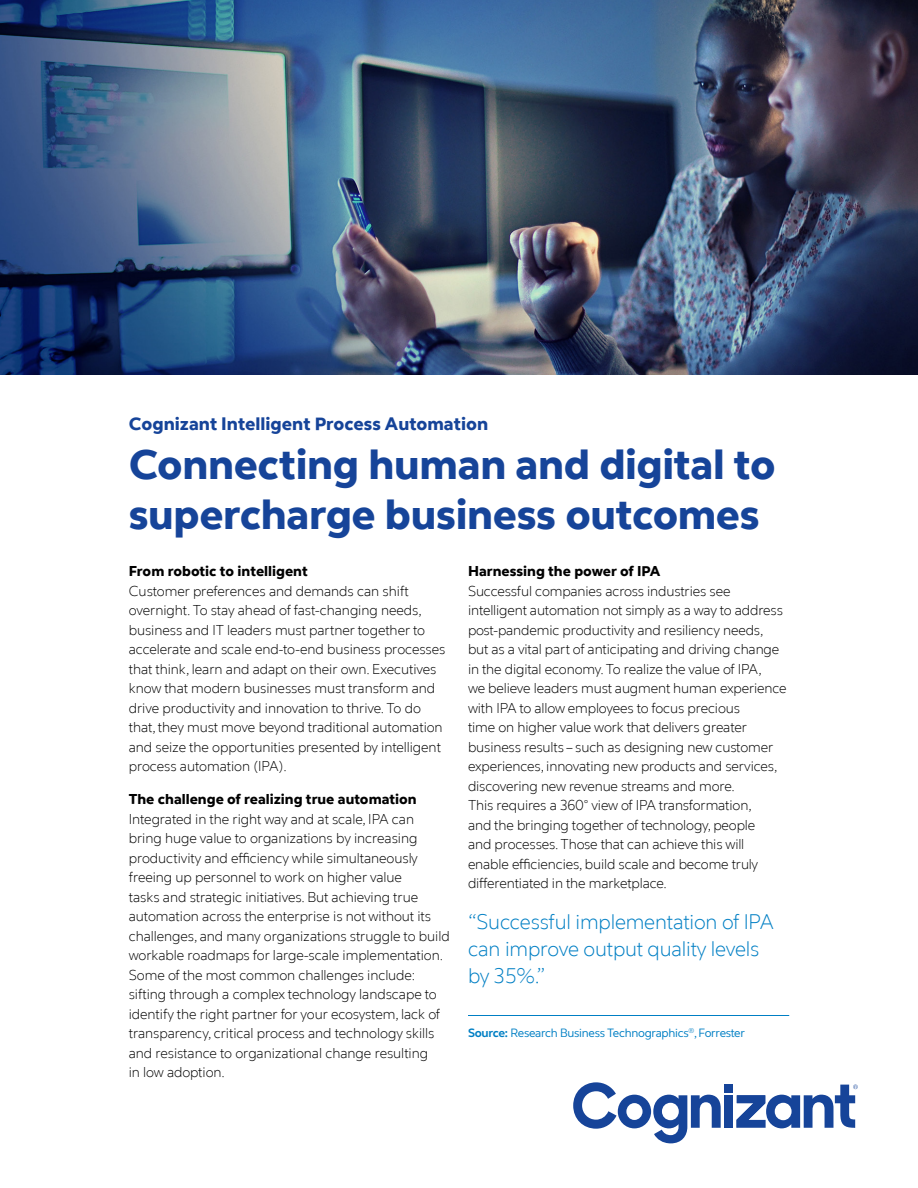
<style>
.page{position:relative;width:918px;height:1188px;background:#fff}
.page>*{position:absolute;margin:0;border:0;box-sizing:border-box;transform-origin:0 0}
.t1{font:800 42px/49.5px "Cognizant Sans";letter-spacing:-.01em;color:#164499}
.t2{font:300 21px/27px "Cognizant Sans";letter-spacing:-.01em;color:#007fc4}
.t3{font:800 18px "Cognizant Sans";color:#164499}
.t4{font:300 14.25px/19.5px "Cognizant Sans";letter-spacing:-.005em;color:#000}
.t5{font:800 14.25px "Cognizant Sans";color:#000}
.t6{font:12px "Cognizant Sans";letter-spacing:-.025em;color:#007fc4}
.s1{font-weight:700}
</style>
<div class="page">
<div style="left:725px;top:1085px;width:8px;height:8px;background:#164499"></div>
<div style="left:724px;top:1095px;width:9px;height:33px;background:#164499"></div>
<svg style="left:573px;top:1082px;width:148px;height:61px"></svg>
<svg style="left:737px;top:1085px;width:121px;height:43px"></svg>
<img style="left:0;top:0;width:918px;height:375px">
<hr style="left:468px;top:1015px;width:321px;height:1px;background:#007fc4">
<p class="t3" style="left:129px;top:411px;width:361px">Cognizant Intelligent Process Automation</p>
<h1 class="t1" style="left:129px;top:440px;width:648px">Connecting human and digital to supercharge business outcomes</h1>
<p class="t5" style="left:129px;top:562px;width:181px">From robotic to intelligent</p>
<p class="t4" style="left:129px;top:581px;width:318px">Customer preferences and demands can shift overnight. To stay ahead of fast-changing needs, business and IT leaders must partner together to accelerate and scale end-to-end business processes that think, learn and adapt on their own. Executives know that modern businesses must transform and drive productivity and innovation to thrive. To do that, they must move beyond traditional automation and seize the opportunities presented by intelligent process automation (IPA).</p>
<p class="t5" style="left:129px;top:790px;width:290px">The challenge of realizing true automation</p>
<p class="t4" style="left:129px;top:809px;width:323px">Integrated in the right way and at scale, IPA can bring huge value to organizations by increasing productivity and efficiency while simultaneously freeing up personnel to work on higher value<br>tasks and strategic initiatives. But achieving true automation across the enterprise is not without its challenges, and many organizations struggle to build workable roadmaps for large-scale implementation.<br>Some of the most common challenges include: sifting through a complex technology landscape to identify the right partner for your ecosystem, lack of transparency, critical process and technology skills and resistance to organizational change resulting<br>in low adoption.</p>
<p class="t5" style="left:468px;top:562px;width:194px">Harnessing the power of IPA</p>
<p class="t4" style="left:468px;top:581px;width:320px">Successful companies across industries see intelligent automation not simply as a way to address post-pandemic productivity and resiliency needs, but as a vital part of anticipating and driving change in the digital economy. To realize the value of IPA,<br>we believe leaders must augment human experience with IPA to allow employees to focus precious<br>time on higher value work that delivers greater business results – such as designing new customer experiences, innovating new products and services, discovering new revenue streams and more.<br>This requires a 360° view of IPA transformation,<br>and the bringing together of technology, people<br>and processes. Those that can achieve this will enable efficiencies, build scale and become truly differentiated in the marketplace.</p>
<h2 class="t2" style="left:468px;top:908px;width:307px">“Successful implementation of IPA can improve output quality levels by 35%.”</h2>
<p class="t6" style="left:468px;top:1025px;width:278px"><span class="s1">Source:</span> Research Business Technographics<sup>®</sup>, Forrester</p>
</div>
